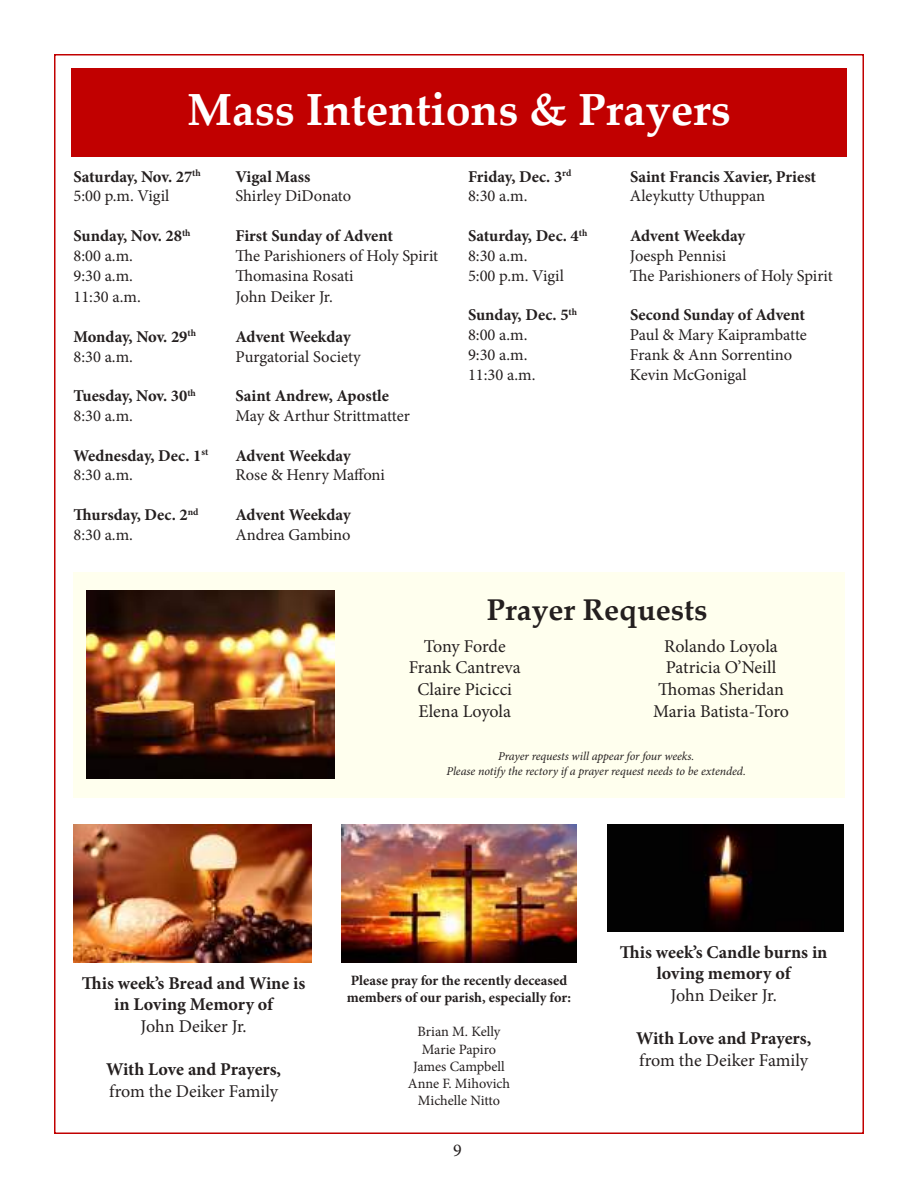
<style>
.page{position:relative;width:918px;height:1188px;background:#fff}
.page>*{position:absolute;margin:0;border:0;box-sizing:border-box;transform-origin:0 0}
.t1{font:700 45px "Palatino Linotype";color:#fff}
.t2{font:700 30px "Palatino Linotype";color:#241f1f}
.t3{font:18px/21.6px "Minion Pro";color:#241f1f;text-align:center}
.t4{font:700 18px/21.6px "Minion Pro";color:#241f1f;text-align:center}
.t5{font:16.5px "Minion Pro";color:#241f1f}
.t6{font:700 16.5px "Minion Pro";color:#241f1f}
.t7{font:700 14.25px/17.1px "Minion Pro";color:#241f1f}
.t8{font:14.25px/17.1px "Minion Pro";letter-spacing:-.005em;color:#241f1f;text-align:center}
.t9{font:italic 12px/14.4px "Minion Pro";letter-spacing:-.005em;color:#241f1f;text-align:center}
</style>
<div class="page">
<div style="left:73px;top:573px;width:772px;height:225px;background:#ffe"></div>
<img style="left:86px;top:590px;width:249px;height:188px">
<img style="left:73px;top:824px;width:238px;height:138px">
<img style="left:341px;top:824px;width:236px;height:138px">
<div style="left:71px;top:68px;width:776px;height:88px;background:#c10000"></div>
<img style="left:608px;top:824px;width:236px;height:108px">
<h1 class="t1" style="left:187px;top:78px;width:545px">Mass Intentions &amp; Prayers</h1>
<p class="t6" style="left:73px;top:165px;width:129px">Saturday, Nov. 27<sup>th</sup></p>
<p class="t6" style="left:235px;top:165px;width:77px">Vigal Mass</p>
<p class="t5" style="left:73px;top:185px;width:97px">5:00 p.m. Vigil</p>
<p class="t5" style="left:235px;top:185px;width:117px">Shirley DiDonato</p>
<p class="t6" style="left:73px;top:224px;width:119px">Sunday, Nov. 28<sup>th</sup></p>
<p class="t6" style="left:235px;top:224px;width:159px">First Sunday of Advent</p>
<p class="t5" style="left:73px;top:245px;width:61px">8:00 a.m.</p>
<p class="t5" style="left:235px;top:245px;width:204px">The Parishioners of Holy Spirit</p>
<p class="t5" style="left:73px;top:264px;width:61px">9:30 a.m.</p>
<p class="t5" style="left:235px;top:264px;width:120px">Thomasina Rosati</p>
<p class="t5" style="left:73px;top:286px;width:69px">11:30 a.m.</p>
<p class="t5" style="left:235px;top:286px;width:99px">John Deiker Jr.</p>
<p class="t6" style="left:73px;top:325px;width:124px">Monday, Nov. 29<sup>th</sup></p>
<p class="t6" style="left:235px;top:325px;width:117px">Advent Weekday</p>
<p class="t5" style="left:73px;top:345px;width:61px">8:30 a.m.</p>
<p class="t5" style="left:235px;top:345px;width:127px">Purgatorial Society</p>
<p class="t6" style="left:73px;top:384px;width:124px">Tuesday, Nov. 30<sup>th</sup></p>
<p class="t6" style="left:235px;top:384px;width:155px">Saint Andrew, Apostle</p>
<p class="t5" style="left:73px;top:405px;width:61px">8:30 a.m.</p>
<p class="t5" style="left:235px;top:405px;width:176px">May &amp; Arthur Strittmatter</p>
<p class="t6" style="left:73px;top:444px;width:136px">Wednesday, Dec. 1<sup>st</sup></p>
<p class="t6" style="left:235px;top:444px;width:117px">Advent Weekday</p>
<p class="t5" style="left:73px;top:464px;width:61px">8:30 a.m.</p>
<p class="t5" style="left:235px;top:464px;width:151px">Rose &amp; Henry Maffoni</p>
<p class="t6" style="left:73px;top:503px;width:127px">Thursday, Dec. 2<sup>nd</sup></p>
<p class="t6" style="left:235px;top:503px;width:117px">Advent Weekday</p>
<p class="t5" style="left:73px;top:524px;width:61px">8:30 a.m.</p>
<p class="t5" style="left:235px;top:524px;width:117px">Andrea Gambino</p>
<p class="t6" style="left:468px;top:165px;width:105px">Friday, Dec. 3<sup>rd</sup></p>
<p class="t6" style="left:630px;top:165px;width:188px">Saint Francis Xavier, Priest</p>
<p class="t5" style="left:468px;top:185px;width:61px">8:30 a.m.</p>
<p class="t5" style="left:630px;top:185px;width:137px">Aleykutty Uthuppan</p>
<p class="t6" style="left:468px;top:224px;width:121px">Saturday, Dec. 4<sup>th</sup></p>
<p class="t6" style="left:630px;top:224px;width:117px">Advent Weekday</p>
<p class="t5" style="left:468px;top:245px;width:61px">8:30 a.m.</p>
<p class="t5" style="left:630px;top:245px;width:98px">Joesph Pennisi</p>
<p class="t5" style="left:468px;top:264px;width:97px">5:00 p.m. Vigil</p>
<p class="t5" style="left:630px;top:264px;width:204px">The Parishioners of Holy Spirit</p>
<p class="t6" style="left:468px;top:303px;width:111px">Sunday, Dec. 5<sup>th</sup></p>
<p class="t6" style="left:630px;top:303px;width:177px">Second Sunday of Advent</p>
<p class="t5" style="left:468px;top:324px;width:61px">8:00 a.m.</p>
<p class="t5" style="left:630px;top:324px;width:178px">Paul &amp; Mary Kaiprambatte</p>
<p class="t5" style="left:468px;top:344px;width:61px">9:30 a.m.</p>
<p class="t5" style="left:630px;top:344px;width:164px">Frank &amp; Ann Sorrentino</p>
<p class="t5" style="left:468px;top:363px;width:69px">11:30 a.m.</p>
<p class="t5" style="left:630px;top:363px;width:118px">Kevin McGonigal</p>
<h2 class="t2" style="left:487px;top:589px;width:222px">Prayer Requests</h2>
<p class="t3" style="left:409px;top:635px;width:114px">Tony Forde<br>Frank Cantreva<br>Claire Picicci<br>Elena Loyola</p>
<p class="t3" style="left:653px;top:635px;width:138px">Rolando Loyola<br>Patricia O’Neill<br>Thomas Sheridan<br>Maria Batista-Toro</p>
<p class="t9" style="left:446px;top:749px;width:301px">Prayer requests will appear for four weeks.<br>Please notify the rectory if a prayer request needs to be extended.</p>
<p class="t4" style="left:82px;top:972px;width:225px">This week’s Bread and Wine is in Loving Memory of</p>
<p class="t3" style="left:141px;top:1015px;width:108px">John Deiker Jr.</p>
<p class="t4" style="left:106px;top:1058px;width:177px">With Love and Prayers,</p>
<p class="t3" style="left:109px;top:1080px;width:170px">from the Deiker Family</p>
<p class="t7" style="left:347px;top:972px;width:226px">Please pray for the recently deceased members of our parish, especially for:</p>
<p class="t8" style="left:408px;top:1023px;width:104px">Brian M. Kelly<br>Marie Papiro<br>James Campbell<br>Anne F. Mihovich<br>Michelle Nitto</p>
<p class="t3" style="left:453px;top:1139px;width:10px">9</p>
<p class="t4" style="left:620px;top:941px;width:209px">This week’s Candle burns in loving memory of</p>
<p class="t3" style="left:671px;top:984px;width:108px">John Deiker Jr.</p>
<p class="t4" style="left:636px;top:1027px;width:177px">With Love and Prayers,</p>
<p class="t3" style="left:639px;top:1049px;width:170px">from the Deiker Family</p>
</div>
